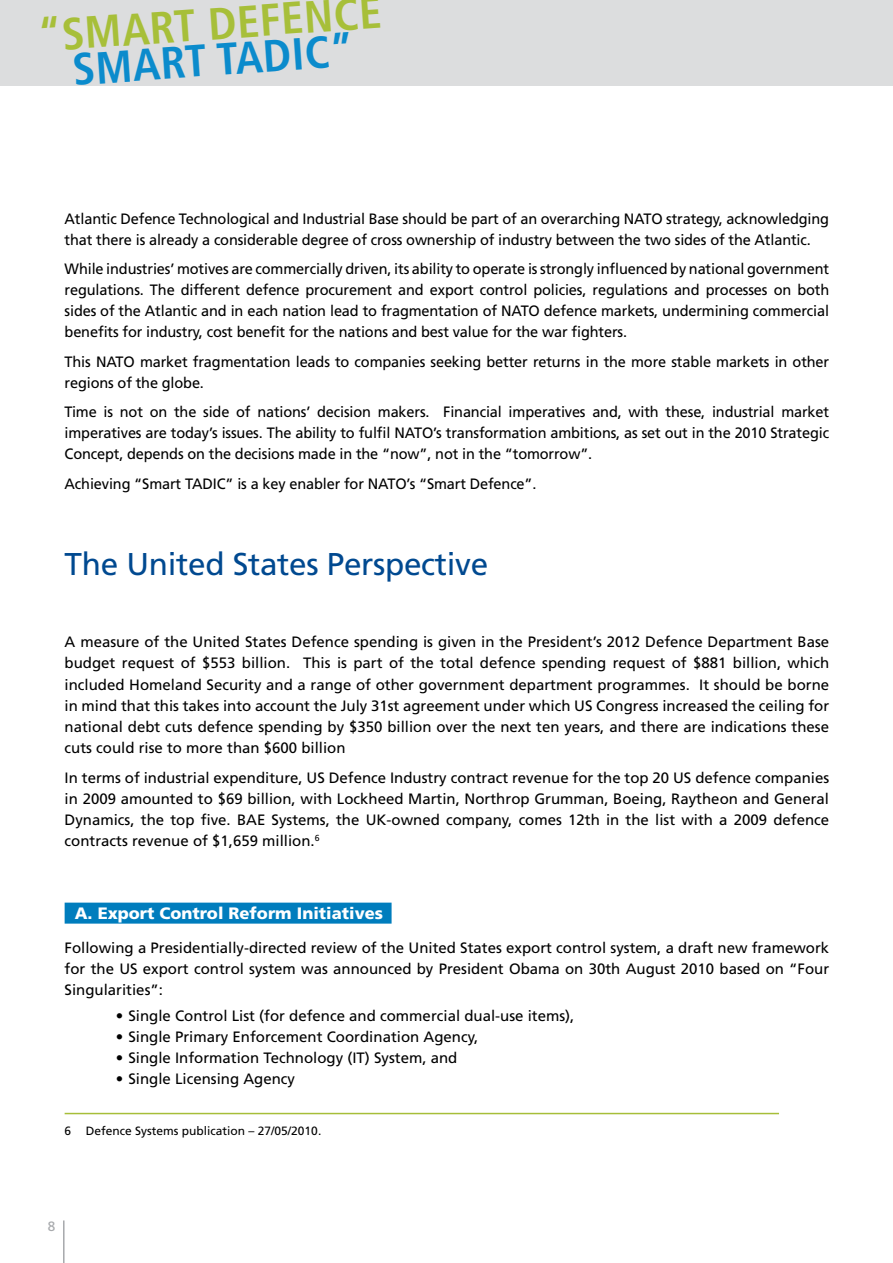
<style>
.page{position:relative;width:893px;height:1263px;background:#fff}
.page>*{position:absolute;margin:0;border:0;box-sizing:border-box;transform-origin:0 0}
.t1{font:700 condensed 45px "Frutiger";color:#a7bf39}
.t2{font:700 condensed 45px "Frutiger";color:#0b8bcc}
.t3{font:31.5px "Frutiger";letter-spacing:-.01em;color:#004990}
.t4{font:900 16.5px "Frutiger";color:#fff}
.t5{font:15px/21.1px "Frutiger";letter-spacing:-.01em;color:#000;text-align:justify}
.t6{font:13.5px "Frutiger";color:#a7a9ac}
.t7{font:12px "Frutiger";color:#000}
</style>
<div class="page">
<div style="left:0;top:0;width:893px;height:85px;background:#dcddde"></div>
<hr style="left:63px;top:1220px;width:2px;height:43px;background:#a7a9ac">
<div style="left:65px;top:903px;width:327px;height:21px;background:#007dbd"></div>
<hr style="left:65px;top:1113px;width:714px;height:1px;background:#a7be39">
<h1 class="t1" style="left:36px;top:9px;width:345px;rotate:-4deg">“SMART DEFENCE</h1>
<h1 class="t2" style="left:71px;top:43px;width:283px;rotate:-4deg">SMART TADIC”</h1>
<p class="t5" style="left:65px;top:208px;width:766px">Atlantic Defence Technological and Industrial Base should be part of an overarching NATO strategy, acknowledging that there is already a considerable degree of cross ownership of industry between the two sides of the Atlantic.</p>
<p class="t5" style="left:65px;top:259px;width:766px">While industries’ motives are commercially driven, its ability to operate is strongly influenced by national government regulations. The different defence procurement and export control policies, regulations and processes on both sides of the Atlantic and in each nation lead to fragmentation of NATO defence markets, undermining commercial benefits for industry, cost benefit for the nations and best value for the war fighters.</p>
<p class="t5" style="left:65px;top:351px;width:766px">This NATO market fragmentation leads to companies seeking better returns in the more stable markets in other regions of the globe.</p>
<p class="t5" style="left:65px;top:402px;width:766px">Time is not on the side of nations’ decision makers. Financial imperatives and, with these, industrial market imperatives are today’s issues. The ability to fulfil NATO’s transformation ambitions, as set out in the 2010 Strategic Concept, depends on the decisions made in the “now”, not in the “tomorrow”.</p>
<p class="t5" style="left:65px;top:473px;width:473px">Achieving “Smart TADIC” is a key enabler for NATO’s “Smart Defence”.</p>
<h2 class="t3" style="left:65px;top:545px;width:425px">The United States Perspective</h2>
<p class="t5" style="left:65px;top:632px;width:766px">A measure of the United States Defence spending is given in the President’s 2012 Defence Department Base budget request of $553 billion. This is part of the total defence spending request of $881 billion, which included Homeland Security and a range of other government department programmes. It should be borne in mind that this takes into account the July 31st agreement under which US Congress increased the ceiling for national debt cuts defence spending by $350 billion over the next ten years, and there are indications these cuts could rise to more than $600 billion</p>
<p class="t5" style="left:65px;top:767px;width:766px">In terms of industrial expenditure, US Defence Industry contract revenue for the top 20 US defence companies in 2009 amounted to $69 billion, with Lockheed Martin, Northrop Grumman, Boeing, Raytheon and General Dynamics, the top five. BAE Systems, the UK-owned company, comes 12th in the list with a 2009 defence contracts revenue of $1,659 million.<sup>6</sup></p>
<p class="t4" style="left:75px;top:904px;width:310px">A. Export Control Reform Initiatives</p>
<p class="t5" style="left:65px;top:937px;width:766px">Following a Presidentially-directed review of the United States export control system, a draft new framework for the US export control system was announced by President Obama on 30th August 2010 based on “Four Singularities”:</p>
<p class="t5" style="left:116px;top:1005px;width:460px">• Single Control List (for defence and commercial dual-use items),</p>
<p class="t5" style="left:116px;top:1026px;width:364px">• Single Primary Enforcement Coordination Agency,</p>
<p class="t5" style="left:116px;top:1047px;width:343px">• Single Information Technology (IT) System, and</p>
<p class="t5" style="left:116px;top:1068px;width:181px">• Single Licensing Agency</p>
<p class="t7" style="left:65px;top:1124px;width:258px">6 Defence Systems publication – 27/05/2010.</p>
<p class="t6" style="left:48px;top:1218px;width:9px">8</p>
</div>
